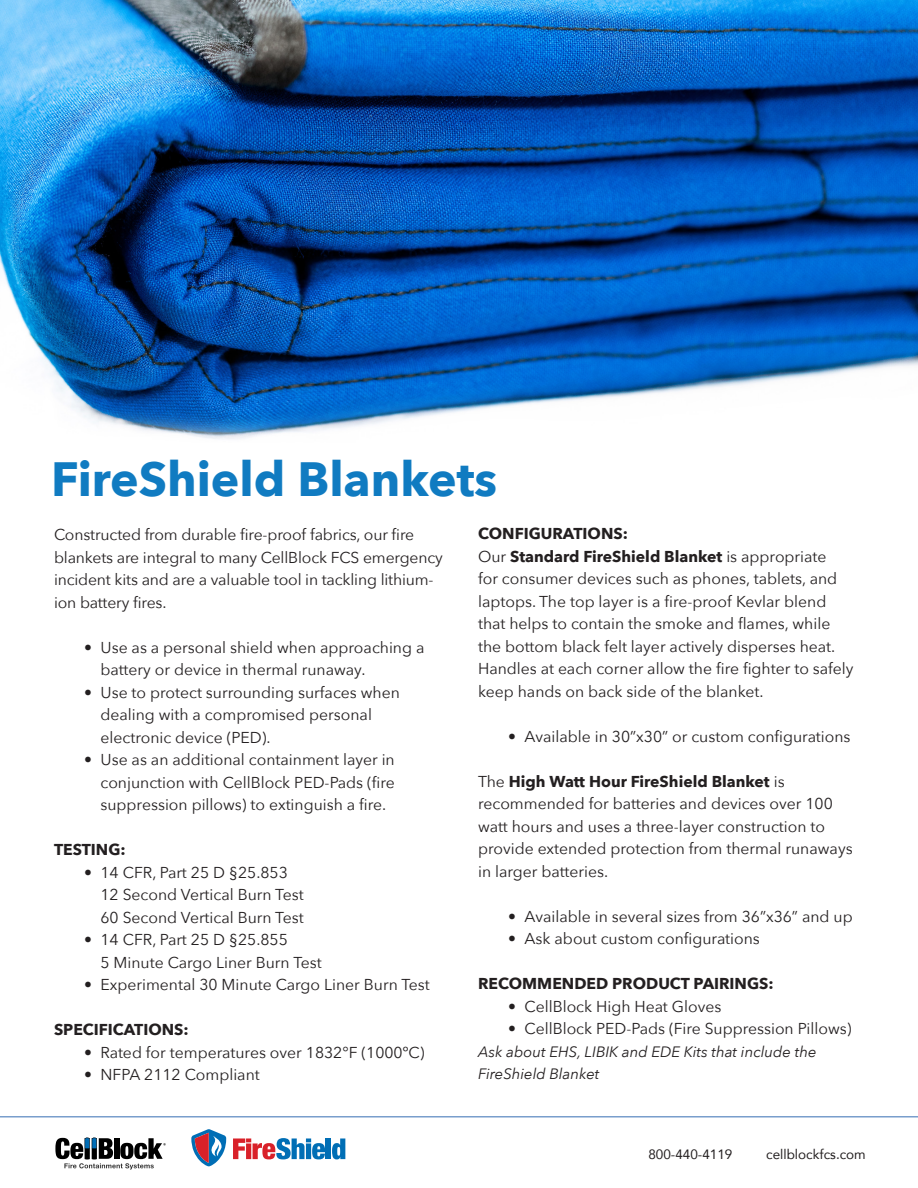
<style>
.page{position:relative;width:918px;height:1188px;background:#fff}
.page>*{position:absolute;margin:0;border:0;box-sizing:border-box;transform-origin:0 0}
.t1{font:700 48px "Avenir Next";color:#107bc1}
.t2{font:15.75px/22.5px "Avenir Next";color:#231f20}
.t3{font:700 15.75px "Avenir Next";color:#231f20}
.t4{font:italic 15px/22.5px "Avenir Next";color:#231f20}
.t5{font:13.5px "Avenir";color:#231f20}
.s1{font-weight:700}
</style>
<div class="page">
<img style="left:0;top:0;width:918px;height:439px">
<svg style="left:55px;top:1138px;width:111px;height:32px"></svg>
<hr style="left:0;top:1116px;width:918px;height:1px;background:#366db3">
<svg style="left:233px;top:1138px;width:92px;height:21px"></svg>
<div style="left:326px;top:1138px;width:5px;height:21px;background:#006eb5"></div>
<svg style="left:332px;top:1138px;width:13px;height:21px"></svg>
<svg style="left:191px;top:1129px;width:35px;height:38px"></svg>
<p class="t1" style="left:51px;top:437px;width:448px">FireShield Blankets</p>
<p class="t3" style="left:478px;top:520px;width:151px">CONFIGURATIONS:</p>
<p class="t2" style="left:478px;top:545px;width:377px">Our <span class="s1">Standard FireShield Blanket</span> is appropriate<br>for consumer devices such as phones, tablets, and laptops. The top layer is a fire-proof Kevlar blend that helps to contain the smoke and flames, while the bottom black felt layer actively disperses heat.<br>Handles at each corner allow the fire fighter to safely keep hands on back side of the blanket.</p>
<p class="t2" style="left:508px;top:725px;width:344px">• Available in 30”x30” or custom configurations</p>
<p class="t2" style="left:478px;top:770px;width:376px">The <span class="s1">High Watt Hour FireShield Blanket</span> is recommended for batteries and devices over 100 watt hours and uses a three-layer construction to provide extended protection from thermal runaways in larger batteries.</p>
<p class="t2" style="left:508px;top:905px;width:346px">• Available in several sizes from 36”x36” and up</p>
<p class="t2" style="left:508px;top:927px;width:253px">• Ask about custom configurations</p>
<p class="t3" style="left:478px;top:970px;width:297px">RECOMMENDED PRODUCT PAIRINGS:</p>
<p class="t2" style="left:508px;top:995px;width:215px">• CellBlock High Heat Gloves</p>
<p class="t2" style="left:508px;top:1017px;width:345px">• CellBlock PED-Pads (Fire Suppression Pillows)</p>
<p class="t4" style="left:478px;top:1040px;width:340px">Ask about EHS, LIBIK and EDE Kits that include the<br>FireShield Blanket</p>
<p class="t2" style="left:54px;top:523px;width:390px">Constructed from durable fire-proof fabrics, our fire blankets are integral to many CellBlock FCS emergency incident kits and are a valuable tool in tackling lithium&shy;ion battery fires.</p>
<p class="t2" style="left:100px;top:635px;width:325px;text-indent:-16px">• Use as a personal shield when approaching a battery or device in thermal runaway.</p>
<p class="t2" style="left:100px;top:680px;width:301px;text-indent:-16px">• Use to protect surrounding surfaces when dealing with a compromised personal electronic device (PED).</p>
<p class="t2" style="left:100px;top:748px;width:296px;text-align:justify;text-indent:-16px">• Use as an additional containment layer in conjunction with CellBlock PED‑Pads (fire suppression pillows) to extinguish a fire.</p>
<p class="t3" style="left:54px;top:836px;width:73px">TESTING:</p>
<p class="t2" style="left:100px;top:860px;width:205px;text-indent:-16px">• 14 CFR, Part 25 D §25.853<br>12 Second Vertical Burn Test<br>60 Second Vertical Burn Test</p>
<p class="t2" style="left:100px;top:928px;width:223px;text-indent:-16px">• 14 CFR, Part 25 D §25.855<br>5 Minute Cargo Liner Burn Test</p>
<p class="t2" style="left:84px;top:973px;width:347px">• Experimental 30 Minute Cargo Liner Burn Test</p>
<p class="t3" style="left:54px;top:1016px;width:136px">SPECIFICATIONS:</p>
<p class="t2" style="left:84px;top:1040px;width:342px">• Rated for temperatures over 1832°F (1000ºC)</p>
<p class="t2" style="left:84px;top:1063px;width:177px">• NFPA 2112 Compliant</p>
<p class="t5" style="left:648px;top:1144px;width:86px">800-440-4119</p>
<p class="t5" style="left:766px;top:1144px;width:101px">cellblockfcs.com</p>
</div>
